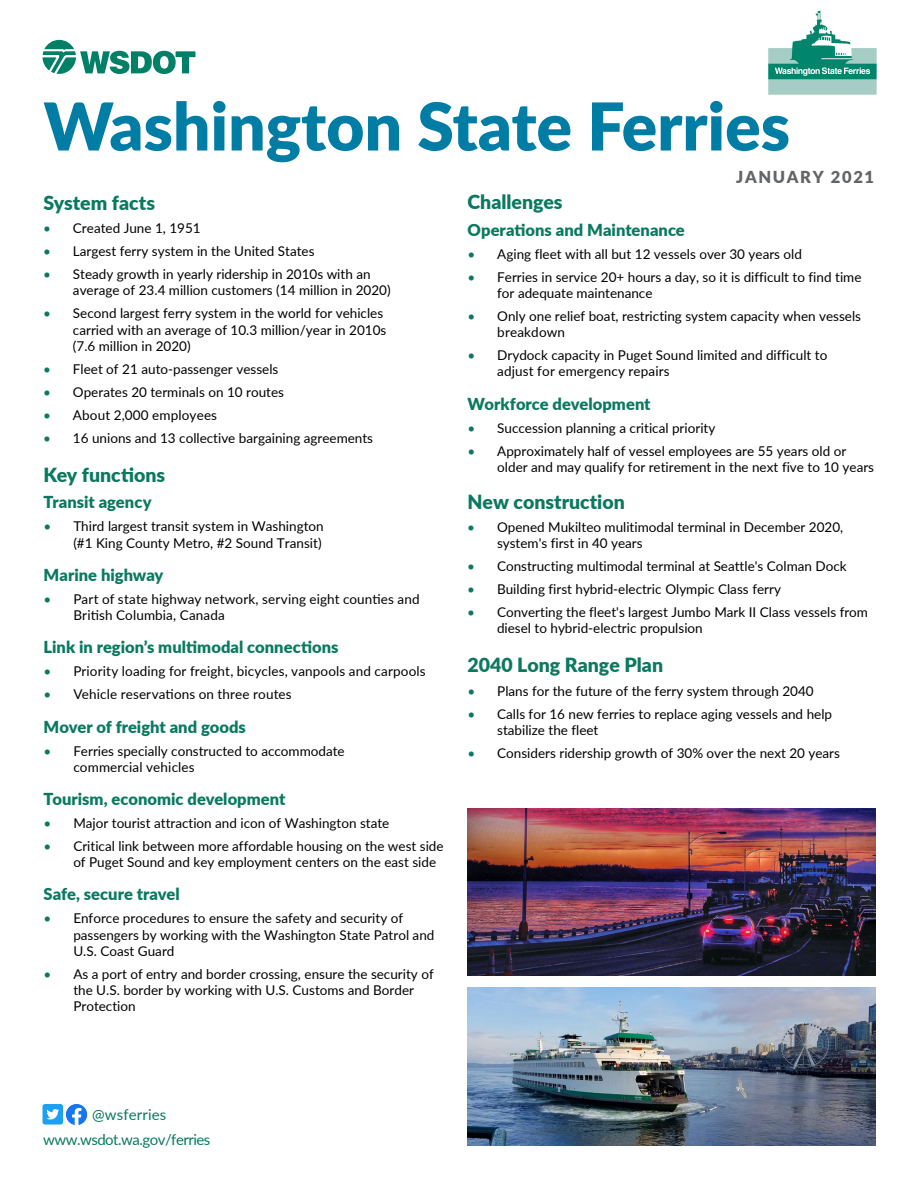
<style>
.page{position:relative;width:918px;height:1188px;background:#fff}
.page>*{position:absolute;margin:0;border:0;box-sizing:border-box;transform-origin:0 0}
.t1{font:900 66px "Lato";color:#007da4}
.t2{font:900 19.5px "Lato";color:#0a7960}
.t3{font:900 16.5px "Lato";letter-spacing:.005em;color:#0a7960}
.t4{font:900 16.5px "Lato";letter-spacing:.1em;color:#636466}
.t5{font:15px/25.5px "Lato";letter-spacing:-.035em;color:#0a7960;text-align:center}
.t6{font:13.5px/16.2px "Lato";color:#000}
.t7{font:13.5px/23px "Lato";color:#0a7960;text-align:justify}
.s1{color:#0a7960}
</style>
<div class="page">
<svg style="left:43px;top:40px;width:152px;height:34px"></svg>
<img style="left:769px;top:10px;width:108px;height:84px">
<img style="left:468px;top:808px;width:407px;height:167px">
<img style="left:468px;top:988px;width:407px;height:157px">
<div style="left:43px;top:1104px;width:20px;height:21px;background:#1ca1f2;border-radius:3px"></div>
<svg style="left:46px;top:1109px;width:13px;height:10px"></svg>
<img style="left:66px;top:1104px;width:22px;height:21px">
<h1 class="t1" style="left:44px;top:77px;width:748px">Washington State Ferries</h1>
<p class="t4" style="left:736px;top:164px;width:139px">JANUARY 2021</p>
<h2 class="t2" style="left:44px;top:189px;width:113px">System facts</h2>
<p class="t6" style="left:43px;top:220px;width:159px"><span class="s1">•</span> Created June 1, 1951</p>
<p class="t6" style="left:43px;top:243px;width:273px"><span class="s1">•</span> Largest ferry system in the United States</p>
<p class="t6" style="left:73px;top:266px;width:319px;text-indent:-30px"><span class="s1">•</span> Steady growth in yearly ridership in 2010s with an average of 23.4 million customers (14 million in 2020)</p>
<p class="t6" style="left:73px;top:305px;width:315px;text-indent:-30px"><span class="s1">•</span> Second largest ferry system in the world for vehicles carried with an average of 10.3 million/year in 2010s (7.6 million in 2020)</p>
<p class="t6" style="left:43px;top:360px;width:237px"><span class="s1">•</span> Fleet of 21 auto-passenger vessels</p>
<p class="t6" style="left:43px;top:383px;width:242px"><span class="s1">•</span> Operates 20 terminals on 10 routes</p>
<p class="t6" style="left:43px;top:406px;width:175px"><span class="s1">•</span> About 2,000 employees</p>
<p class="t6" style="left:43px;top:429px;width:331px"><span class="s1">•</span> 16 unions and 13 collective bargaining agreements</p>
<h2 class="t2" style="left:44px;top:460px;width:123px">Key functions</h2>
<h3 class="t3" style="left:44px;top:490px;width:109px">Transit agency</h3>
<p class="t6" style="left:44px;top:518px;width:282px;text-align:right"><span class="s1">•</span> Third largest transit system in Washington (#1 King County Metro, #2 Sound Transit)</p>
<h3 class="t3" style="left:44px;top:563px;width:121px">Marine highway</h3>
<p class="t6" style="left:73px;top:590px;width:348px;text-indent:-30px"><span class="s1">•</span> Part of state highway network, serving eight counties and<br>British Columbia, Canada</p>
<h3 class="t3" style="left:44px;top:635px;width:296px">Link in region’s multimodal connections</h3>
<p class="t6" style="left:44px;top:663px;width:384px"><span class="s1">•</span> Priority loading for freight, bicycles, vanpools and carpools</p>
<p class="t6" style="left:44px;top:686px;width:250px"><span class="s1">•</span> Vehicle reservations on three routes</p>
<h3 class="t3" style="left:44px;top:714px;width:204px">Mover of freight and goods</h3>
<p class="t6" style="left:73px;top:742px;width:273px;text-indent:-30px"><span class="s1">•</span> Ferries specially constructed to accommodate commercial vehicles</p>
<h3 class="t3" style="left:44px;top:787px;width:243px">Tourism, economic development</h3>
<p class="t6" style="left:44px;top:814px;width:347px"><span class="s1">•</span> Major tourist attraction and icon of Washington state</p>
<p class="t6" style="left:73px;top:837px;width:372px;text-indent:-30px"><span class="s1">•</span> Critical link between more affordable housing on the west side of Puget Sound and key employment centers on the east side</p>
<h3 class="t3" style="left:44px;top:882px;width:138px">Safe, secure travel</h3>
<p class="t6" style="left:73px;top:910px;width:363px;text-indent:-30px"><span class="s1">•</span> Enforce procedures to ensure the safety and security of passengers by working with the Washington State Patrol and<br>U.S. Coast Guard</p>
<p class="t6" style="left:73px;top:965px;width:362px;text-indent:-30px"><span class="s1">•</span> As a port of entry and border crossing, ensure the security of the U.S. border by working with U.S. Customs and Border<br>Protection</p>
<h2 class="t2" style="left:468px;top:188px;width:97px">Challenges</h2>
<h3 class="t3" style="left:468px;top:218px;width:219px">Operations and Maintenance</h3>
<p class="t6" style="left:468px;top:245px;width:336px"><span class="s1">•</span> Aging fleet with all but 12 vessels over 30 years old</p>
<p class="t6" style="left:497px;top:268px;width:366px;text-indent:-30px"><span class="s1">•</span> Ferries in service 20+ hours a day, so it is difficult to find time for adequate maintenance</p>
<p class="t6" style="left:497px;top:308px;width:365px;text-indent:-30px"><span class="s1">•</span> Only one relief boat, restricting system capacity when vessels breakdown</p>
<p class="t6" style="left:497px;top:347px;width:332px;text-indent:-30px"><span class="s1">•</span> Drydock capacity in Puget Sound limited and difficult to adjust for emergency repairs</p>
<h3 class="t3" style="left:468px;top:391px;width:185px">Workforce development</h3>
<p class="t6" style="left:468px;top:419px;width:249px"><span class="s1">•</span> Succession planning a critical priority</p>
<p class="t6" style="left:497px;top:442px;width:378px;text-indent:-30px"><span class="s1">•</span> Approximately half of vessel employees are 55 years old or older and may qualify for retirement in the next five to 10 years</p>
<h2 class="t2" style="left:468px;top:487px;width:159px">New construction</h2>
<p class="t6" style="left:497px;top:518px;width:348px">Opened Mukilteo mulitimodal terminal in December 2020, system's first in 40 years</p>
<p class="t6" style="left:497px;top:554px;width:373px;line-height:23px">Constructing multimodal terminal at Seattle's Colman Dock<br>Building first hybrid-electric Olympic Class ferry<br>Converting the fleet's largest Jumbo Mark II Class vessels from</p>
<p class="t6" style="left:497px;top:620px;width:207px">diesel to hybrid-electric propulsion</p>
<h2 class="t2" style="left:467px;top:650px;width:197px">2040 Long Range Plan</h2>
<p class="t6" style="left:467px;top:682px;width:348px"><span class="s1">•</span> Plans for the future of the ferry system through 2040</p>
<p class="t6" style="left:497px;top:705px;width:336px;text-indent:-30px"><span class="s1">•</span> Calls for 16 new ferries to replace aging vessels and help stabilize the fleet</p>
<p class="t6" style="left:467px;top:744px;width:374px"><span class="s1">•</span> Considers ridership growth of 30% over the next 20 years</p>
<p class="t7" style="left:467px;top:515px;width:9px">•</p>
<p class="t7" style="left:467px;top:554px;width:9px">• • •</p>
<p class="t5" style="left:43px;top:1101px;width:169px">@wsferries www.wsdot.wa.gov/ferries</p>
</div>
